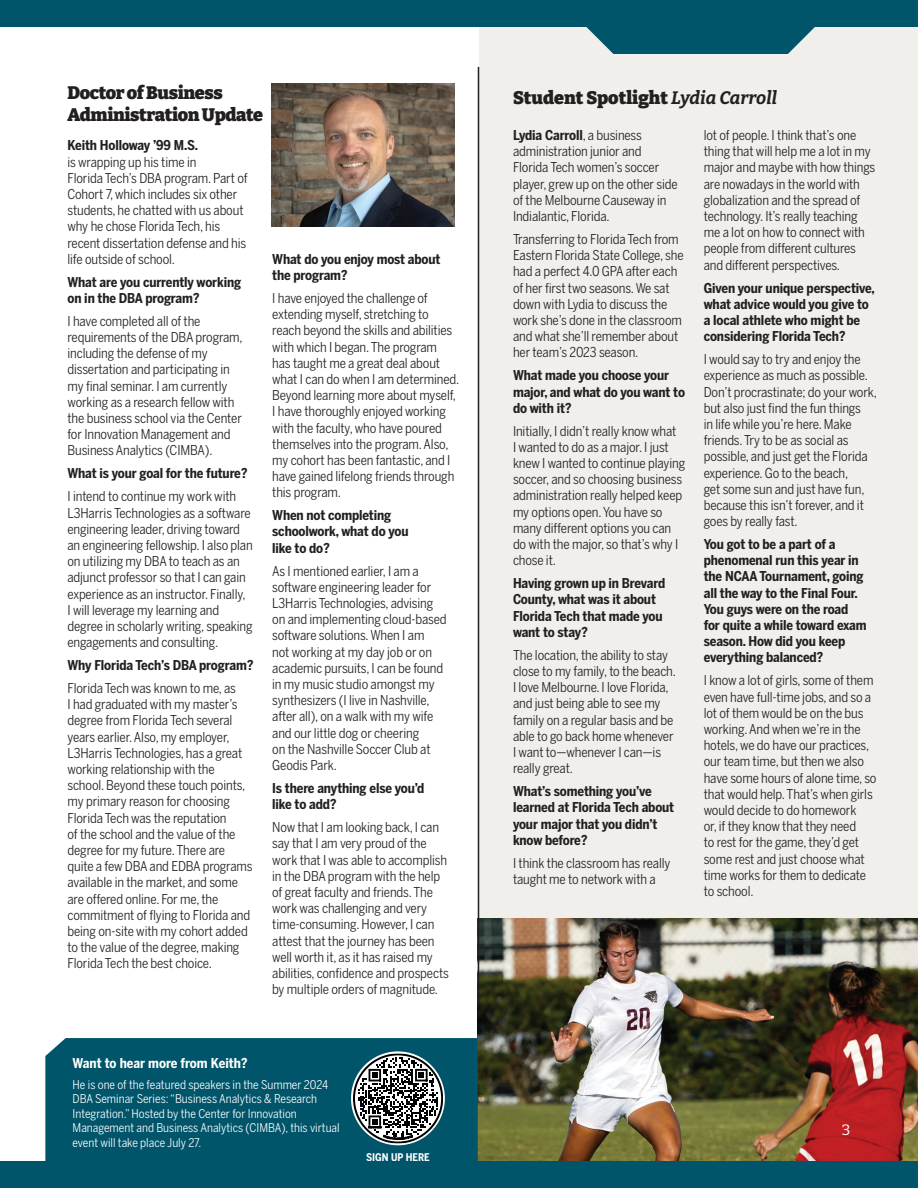
<style>
.page{position:relative;width:918px;height:1188px;background:#fff}
.page>*{position:absolute;margin:0;border:0;box-sizing:border-box;transform-origin:0 0}
.Headline{font:100 18px/21.6px "Bitter";letter-spacing:-.02em;color:#231f20}
.Headline-2{font:100 18px "Bitter";color:#231f20}
.t1{font:100 15px "Bitter";color:#fff}
.Small_body{font:13.5px/16.2px "Benton Sans Condensed";letter-spacing:-.01em;color:#231f20}
.Small_body-2{font:700 13.5px/16.2px "Benton Sans Condensed";letter-spacing:-.01em;color:#231f20}
.Small_body-3{font:700 13.5px "Benton Sans Condensed";color:#fff}
.Small_body-4{font:12px/14.4px "Benton Sans Condensed";color:#fff}
.Small_body-5{font:700 10.5px "Benton Sans Condensed";color:#fff}
.s1{font-weight:700}
.s2{font-style:italic}
</style>
<div class="page">
<div style="left:480px;top:0;width:438px;height:1188px;background:#f0efec"></div>
<img style="left:272px;top:84px;width:183px;height:143px">
<img style="left:478px;top:918px;width:440px;height:243px">
<div style="left:45px;top:1038px;width:433px;height:123px;background:#01556b"></div>
<svg style="left:353px;top:1053px;width:90px;height:91px"></svg>
<hr style="left:478px;top:67px;width:1px;height:939px;background:#231f20">
<svg style="left:586px;top:27px;width:229px;height:27px;background:#1d677a"></svg>
<div style="left:0;top:0;width:918px;height:27px;background:#01556b"></div>
<div style="left:0;top:1161px;width:918px;height:27px;background:#01556b"></div>
<p class="Headline" style="left:68px;top:82px;width:197px">Doctor of Business<br>Administration Update</p>
<p class="Small_body" style="left:68px;top:137px;width:182px"><span class="s1">Keith Holloway ’99 M.S.<br></span>is wrapping up his time in<br>Florida Tech’s DBA program. Part of<br>Cohort 7, which includes six other students, he chatted with us about why he chose Florida Tech, his recent dissertation defense and his life outside of school.</p>
<p class="Small_body-2" style="left:68px;top:274px;width:175px">What are you currently working on in the DBA program?</p>
<p class="Small_body" style="left:68px;top:313px;width:177px">I have completed all of the requirements of the DBA program, including the defense of my dissertation and participating in my final seminar. I am currently working as a research fellow with the business school via the Center for Innovation Management and<br>Business Analytics (CIMBA).</p>
<p class="Small_body-2" style="left:68px;top:466px;width:181px">What is your goal for the future?</p>
<p class="Small_body" style="left:68px;top:488px;width:187px">I intend to continue my work with L3Harris Technologies as a software engineering leader, driving toward an engineering fellowship. I also plan on utilizing my DBA to teach as an adjunct professor so that I can gain experience as an instructor. Finally,<br>I will leverage my learning and degree in scholarly writing, speaking engagements and consulting.</p>
<p class="Small_body-2" style="left:68px;top:657px;width:187px">Why Florida Tech’s DBA program?</p>
<p class="Small_body" style="left:68px;top:680px;width:187px">Florida Tech was known to me, as<br>I had graduated with my master’s degree from Florida Tech several years earlier. Also, my employer,<br>L3Harris Technologies, has a great working relationship with the school. Beyond these touch points, my primary reason for choosing<br>Florida Tech was the reputation<br>of the school and the value of the degree for my future. There are quite a few DBA and EDBA programs available in the market, and some are offered online. For me, the commitment of flying to Florida and being on-site with my cohort added to the value of the degree, making<br>Florida Tech the best choice.</p>
<p class="Small_body-2" style="left:272px;top:251px;width:170px">What do you enjoy most about the program?</p>
<p class="Small_body" style="left:272px;top:290px;width:189px">I have enjoyed the challenge of extending myself, stretching to reach beyond the skills and abilities with which I began. The program<br>has taught me a great deal about what I can do when I am determined.<br>Beyond learning more about myself,<br>I have thoroughly enjoyed working with the faculty, who have poured themselves into the program. Also, my cohort has been fantastic, and I have gained lifelong friends through this program.</p>
<p class="Small_body-2" style="left:272px;top:507px;width:138px">When not completing schoolwork, what do you like to do?</p>
<p class="Small_body" style="left:272px;top:563px;width:176px">As I mentioned earlier, I am a software engineering leader for<br>L3Harris Technologies, advising on and implementing cloud-based software solutions. When I am<br>not working at my day job or on academic pursuits, I can be found in my music studio amongst my synthesizers (I live in Nashville, after all), on a walk with my wife and our little dog or cheering<br>on the Nashville Soccer Club at<br>Geodis Park.</p>
<p class="Small_body-2" style="left:272px;top:780px;width:154px">Is there anything else you’d like to add?</p>
<p class="Small_body" style="left:272px;top:819px;width:178px">Now that I am looking back, I can say that I am very proud of the work that I was able to accomplish in the DBA program with the help of great faculty and friends. The work was challenging and very time-consuming. However, I can attest that the journey has been well worth it, as it has raised my abilities, confidence and prospects by multiple orders of magnitude.</p>
<p class="Small_body-3" style="left:73px;top:1055px;width:177px">Want to hear more from Keith?</p>
<p class="Small_body-4" style="left:73px;top:1077px;width:269px">He is one of the featured speakers in the Summer 2024<br>DBA Seminar Series: “Business Analytics &amp; Research Integration.” Hosted by the Center for Innovation Management and Business Analytics (CIMBA), this virtual event will take place July 27.</p>
<p class="Small_body-5" style="left:366px;top:1150px;width:65px">SIGN UP HERE</p>
<p class="Headline-2" style="left:513px;top:86px;width:266px">Student Spotlight <span class="s2">Lydia Carroll</span></p>
<p class="Small_body" style="left:513px;top:127px;width:166px"><span class="s1">Lydia Carroll</span>, a business administration junior and<br>Florida Tech women’s soccer player, grew up on the other side of the Melbourne Causeway in<br>Indialantic, Florida.</p>
<p class="Small_body" style="left:513px;top:231px;width:172px">Transferring to Florida Tech from<br>Eastern Florida State College, she had a perfect 4.0 GPA after each of her first two seasons. We sat down with Lydia to discuss the work she’s done in the classroom and what she’ll remember about her team’s 2023 season.</p>
<p class="Small_body-2" style="left:513px;top:367px;width:174px">What made you choose your major, and what do you want to do with it?</p>
<p class="Small_body" style="left:513px;top:423px;width:174px">Initially, I didn’t really know what<br>I wanted to do as a major. I just knew I wanted to continue playing soccer, and so choosing business administration really helped keep my options open. You have so many different options you can do with the major, so that’s why I chose it.</p>
<p class="Small_body-2" style="left:513px;top:575px;width:154px">Having grown up in Brevard<br>County, what was it about<br>Florida Tech that made you want to stay?</p>
<p class="Small_body" style="left:513px;top:647px;width:165px">The location, the ability to stay close to my family, to the beach.<br>I love Melbourne. I love Florida, and just being able to see my family on a regular basis and be able to go back home whenever<br>I want to—whenever I can—is really great.</p>
<p class="Small_body-2" style="left:513px;top:783px;width:163px">What’s something you’ve learned at Florida Tech about your major that you didn’t know before?</p>
<p class="Small_body" style="left:513px;top:855px;width:159px">I think the classroom has really taught me to network with a</p>
<p class="Small_body" style="left:704px;top:127px;width:173px">lot of people. I think that’s one thing that will help me a lot in my major and maybe with how things are nowadays in the world with globalization and the spread of technology. It’s really teaching me a lot on how to connect with people from different cultures and different perspectives.</p>
<p class="Small_body-2" style="left:704px;top:280px;width:172px">Given your unique perspective, what advice would you give to a local athlete who might be considering Florida Tech?</p>
<p class="Small_body" style="left:704px;top:351px;width:175px">I would say to try and enjoy the experience as much as possible.<br>Don’t procrastinate; do your work, but also just find the fun things<br>in life while you’re here. Make friends. Try to be as social as possible, and just get the Florida experience. Go to the beach,<br>get some sun and just have fun, because this isn’t forever, and it goes by really fast.</p>
<p class="Small_body-2" style="left:704px;top:536px;width:164px">You got to be a part of a phenomenal run this year in the NCAA Tournament, going all the way to the Final Four.<br>You guys were on the road for quite a while toward exam season. How did you keep everything balanced?</p>
<p class="Small_body" style="left:704px;top:672px;width:174px">I know a lot of girls, some of them even have full-time jobs, and so a lot of them would be on the bus working. And when we’re in the hotels, we do have our practices, our team time, but then we also have some hours of alone time, so that would help. That’s when girls would decide to do homework<br>or, if they know that they need<br>to rest for the game, they’d get some rest and just choose what time works for them to dedicate to school.</p>
<p class="t1" style="left:842px;top:1120px;width:10px">3</p>
</div>
